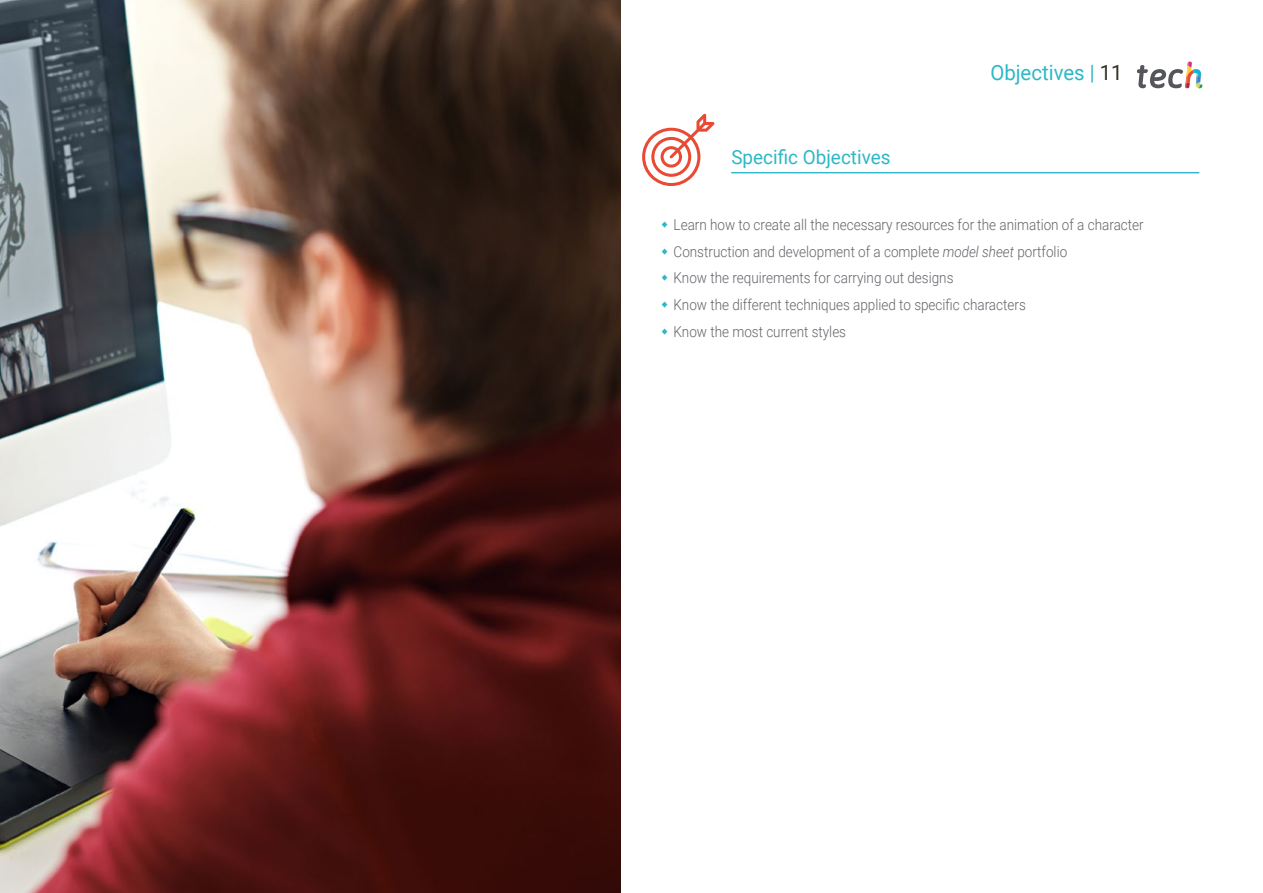
<style>
.page{position:relative;width:1263px;height:893px;background:#fff}
.page>*{position:absolute;margin:0;border:0;box-sizing:border-box;transform-origin:0 0}
.t1{font:21px "Roboto";color:#2db8c5}
.t2{font:19.5px "Roboto";color:#2db8c5}
.t3{font:300 15px/26.7px "Roboto";color:#61646a;scale:.9 1}
.s1{color:#312e20}
.s2{font-style:italic}
</style>
<div class="page">
<img style="left:0;top:0;width:621px;height:893px">
<svg style="left:642px;top:114px;width:72px;height:72px"></svg>
<hr style="left:731px;top:172px;width:468px;height:1px;background:#2db8c5">
<svg style="left:1137px;top:62px;width:65px;height:27px"></svg>
<h2 class="t2" style="left:731px;top:144px;width:161px">Specific Objectives</h2>
<h1 class="t1" style="left:990px;top:57px;width:134px">Objectives | <span class="s1">11</span></h1>
<p class="t3" style="left:674px;top:211px;width:524px">Learn how to create all the necessary resources for the animation of a character Construction and development of a complete <span class="s2">model sheet</span> portfolio<br>Know the requirements for carrying out designs<br>Know the different techniques applied to specific characters<br>Know the most current styles</p>
</div>
